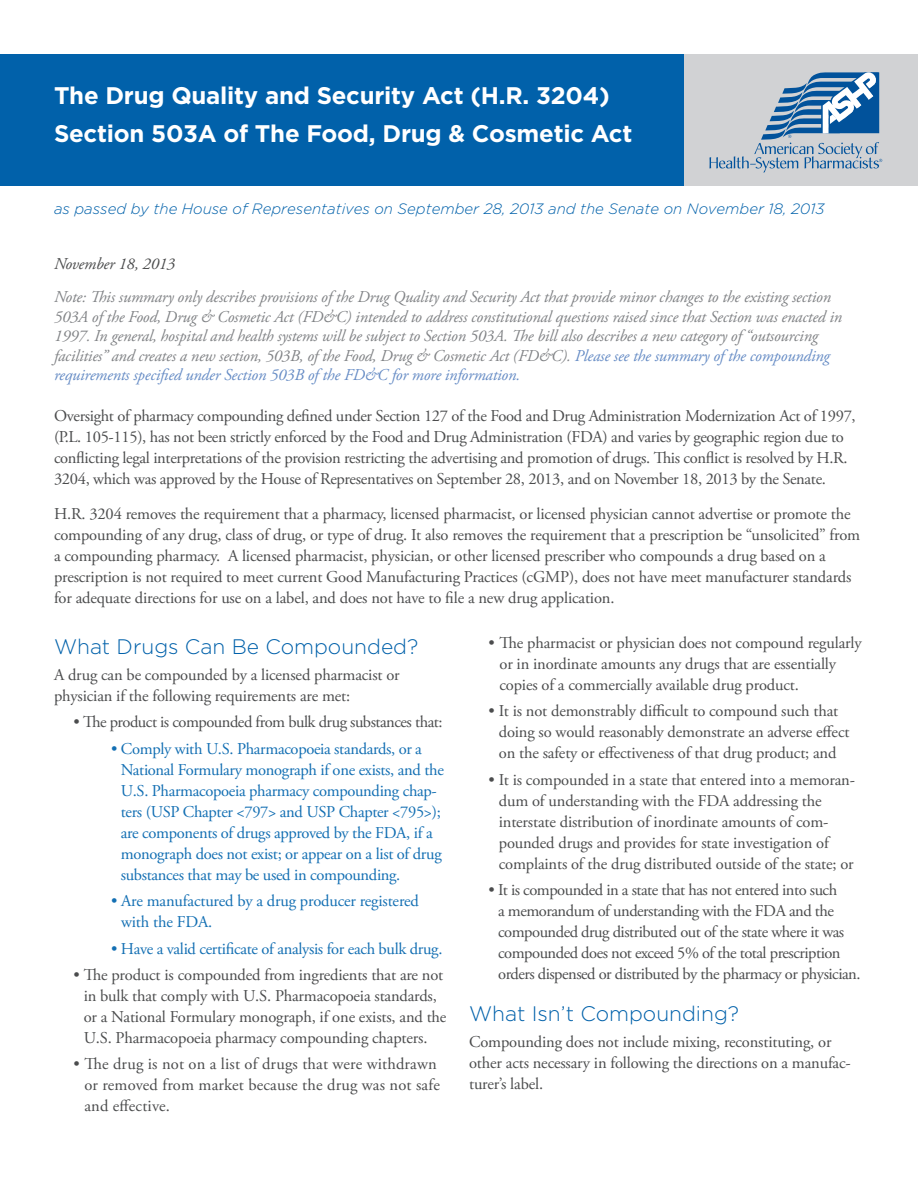
<style>
.page{position:relative;width:918px;height:1188px;background:#fff}
.page>*{position:absolute;margin:0;border:0;box-sizing:border-box;transform-origin:0 0}
.t1{font:700 24px "Gotham";letter-spacing:-.01em;color:#fff}
.t2{font:300 21px "Gotham";color:#0161aa}
.t3{font:16.5px/21px "Adobe Garamond Pro";letter-spacing:-.01em;color:#4b4c4d}
.t4{font:italic 16.5px/19.5px "Adobe Garamond Pro";letter-spacing:-.01em;color:#808285}
.t5{font:16.5px/21px "Adobe Garamond Pro";letter-spacing:-.02em;color:#136fb3}
.t6{font:16.5px/21px "Adobe Garamond Pro";letter-spacing:-.03em;color:#4b4c4d}
.t7{font:16.5px/21px "Adobe Garamond Pro";letter-spacing:.01em;color:#4b4c4d}
.t8{font:italic 16.5px "Adobe Garamond Pro";letter-spacing:-.01em;color:#4b4c4d}
.t9{font:italic 300 15px "Gotham";color:#0161aa}
.s1{color:#668cc5}
</style>
<div class="page">
<div style="left:1px;top:54px;width:917px;height:132px;background:#0161aa"></div>
<div style="left:685px;top:54px;width:233px;height:132px;background:#d1d2d4"></div>
<svg style="left:710px;top:72px;width:172px;height:101px"></svg>
<p class="t1" style="left:54px;top:82px;width:557px">The Drug Quality and Security Act (H.R. 3204)</p>
<p class="t1" style="left:54px;top:120px;width:580px">Section 503A of The Food, Drug &amp; Cosmetic Act</p>
<p class="t9" style="left:54px;top:200px;width:772px">as passed by the House of Representatives on September 28, 2013 and the Senate on November 18, 2013</p>
<p class="t8" style="left:54px;top:254px;width:123px">November 18, 2013</p>
<p class="t4" style="left:54px;top:287px;width:790px">Note: This summary only describes provisions of the Drug Quality and Security Act that provide minor changes to the existing section 503A of the Food, Drug &amp; Cosmetic Act (FD&amp;C) intended to address constitutional questions raised since that Section was enacted in 1997. In general, hospital and health systems will be subject to Section 503A. The bill also describes a new category of “outsourcing facilities” and creates a new section, 503B, of the Food, Drug &amp; Cosmetic Act (FD&amp;C). <span class="s1">Please see the summary of the compounding requirements specified under Section 503B of the FD&amp;C for more information.</span></p>
<p class="t3" style="left:54px;top:406px;width:803px">Oversight of pharmacy compounding defined under Section 127 of the Food and Drug Administration Modernization Act of 1997, (P.L. 105-115), has not been strictly enforced by the Food and Drug Administration (FDA) and varies by geographic region due to conflicting legal interpretations of the provision restricting the advertising and promotion of drugs. This conflict is resolved by H.R.<br>3204, which was approved by the House of Representatives on September 28, 2013, and on November 18, 2013 by the Senate.</p>
<p class="t3" style="left:54px;top:504px;width:808px">H.R. 3204 removes the requirement that a pharmacy, licensed pharmacist, or licensed physician cannot advertise or promote the compounding of any drug, class of drug, or type of drug. It also removes the requirement that a prescription be “unsolicited” from a compounding pharmacy. A licensed pharmacist, physician, or other licensed prescriber who compounds a drug based on a prescription is not required to meet current Good Manufacturing Practices (cGMP), does not have meet manufacturer standards for adequate directions for use on a label, and does not have to file a new drug application.</p>
<p class="t2" style="left:54px;top:635px;width:366px">What Drugs Can Be Compounded?</p>
<p class="t3" style="left:54px;top:665px;width:347px">A drug can be compounded by a licensed pharmacist or physician if the following requirements are met:</p>
<p class="t6" style="left:74px;top:712px;width:371px">• The product is compounded from bulk drug substances that:</p>
<p class="t5" style="left:121px;top:739px;width:325px;text-indent:-10px">• Comply with U.S. Pharmacopoeia standards, or a National Formulary monograph if one exists, and the U.S. Pharmacopoeia pharmacy compounding chap&shy;ters (USP Chapter &lt;797&gt; and USP Chapter &lt;795&gt;); are components of drugs approved by the FDA, if a monograph does not exist; or appear on a list of drug substances that may be used in compounding.</p>
<p class="t5" style="left:121px;top:891px;width:299px;text-indent:-10px">• Are manufactured by a drug producer registered with the FDA.</p>
<p class="t5" style="left:111px;top:939px;width:333px">• Have a valid certificate of analysis for each bulk drug.</p>
<p class="t3" style="left:84px;top:965px;width:364px;text-indent:-10px">• The product is compounded from ingredients that are not in bulk that comply with U.S. Pharmacopoeia standards, or a National Formulary monograph, if one exists, and the U.S. Pharmacopoeia pharmacy compounding chapters.</p>
<p class="t7" style="left:84px;top:1054px;width:357px;text-indent:-11px">• The drug is not on a list of drugs that were withdrawn or removed from market because the drug was not safe and effective.</p>
<p class="t3" style="left:499px;top:633px;width:364px;text-indent:-11px">• The pharmacist or physician does not compound regularly or in inordinate amounts any drugs that are essentially copies of a commercially available drug product.</p>
<p class="t3" style="left:499px;top:701px;width:352px;text-indent:-10px">• It is not demonstrably difficult to compound such that doing so would reasonably demonstrate an adverse effect on the safety or effectiveness of that drug product; and</p>
<p class="t3" style="left:499px;top:770px;width:358px;text-indent:-10px">• It is compounded in a state that entered into a memoran&shy;dum of understanding with the FDA addressing the interstate distribution of inordinate amounts of com&shy;pounded drugs and provides for state investigation of complaints of the drug distributed outside of the state; or</p>
<p class="t6" style="left:498px;top:880px;width:364px;text-indent:-10px">• It is compounded in a state that has not entered into such<br>a memorandum of understanding with the FDA and the compounded drug distributed out of the state where it was compounded does not exceed 5% of the total prescription orders dispensed or distributed by the pharmacy or physician.</p>
<p class="t2" style="left:469px;top:1002px;width:272px">What Isn’t Compounding?</p>
<p class="t3" style="left:469px;top:1032px;width:383px">Compounding does not include mixing, reconstituting, or other acts necessary in following the directions on a manufac&shy;turer’s label.</p>
</div>
